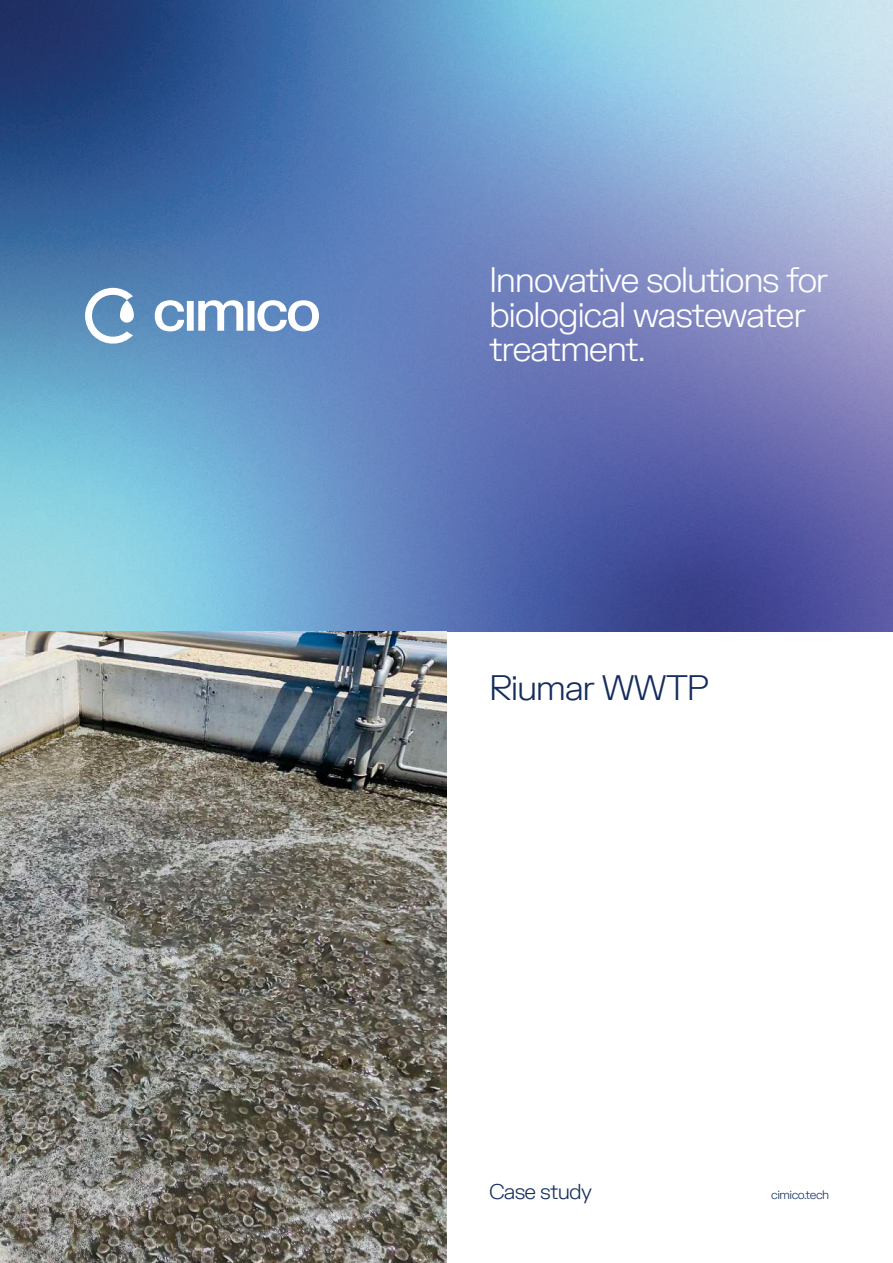
<style>
.page{position:relative;width:893px;height:1263px;background:#fff}
.page>*{position:absolute;margin:0;border:0;box-sizing:border-box;transform-origin:0 0}
.t1{font:300 34.5px/34.5px "FK Grotesk";letter-spacing:-.04em;color:#fff}
.t2{font:300 34.5px "FK Grotesk";letter-spacing:-.04em;color:#152d5d}
.t3{font:300 21px "FK Grotesk";letter-spacing:-.04em;color:#152d5d}
.t4{font:300 12px "FK Grotesk";letter-spacing:-.04em;color:#152d5d}
</style>
<div class="page">
<img style="left:0;top:0;width:893px;height:631px">
<svg style="left:155px;top:300px;width:164px;height:32px"></svg>
<svg style="left:85px;top:288px;width:49px;height:58px"></svg>
<img style="left:0;top:631px;width:446px;height:632px">
<p class="t1" style="left:489px;top:261px;width:341px">Innovative solutions for biological wastewater treatment.</p>
<p class="t2" style="left:489px;top:662px;width:222px">Riumar WWTP</p>
<p class="t3" style="left:489px;top:1176px;width:104px">Case study</p>
<p class="t4" style="left:771px;top:1186px;width:59px">cimico.tech</p>
</div>
